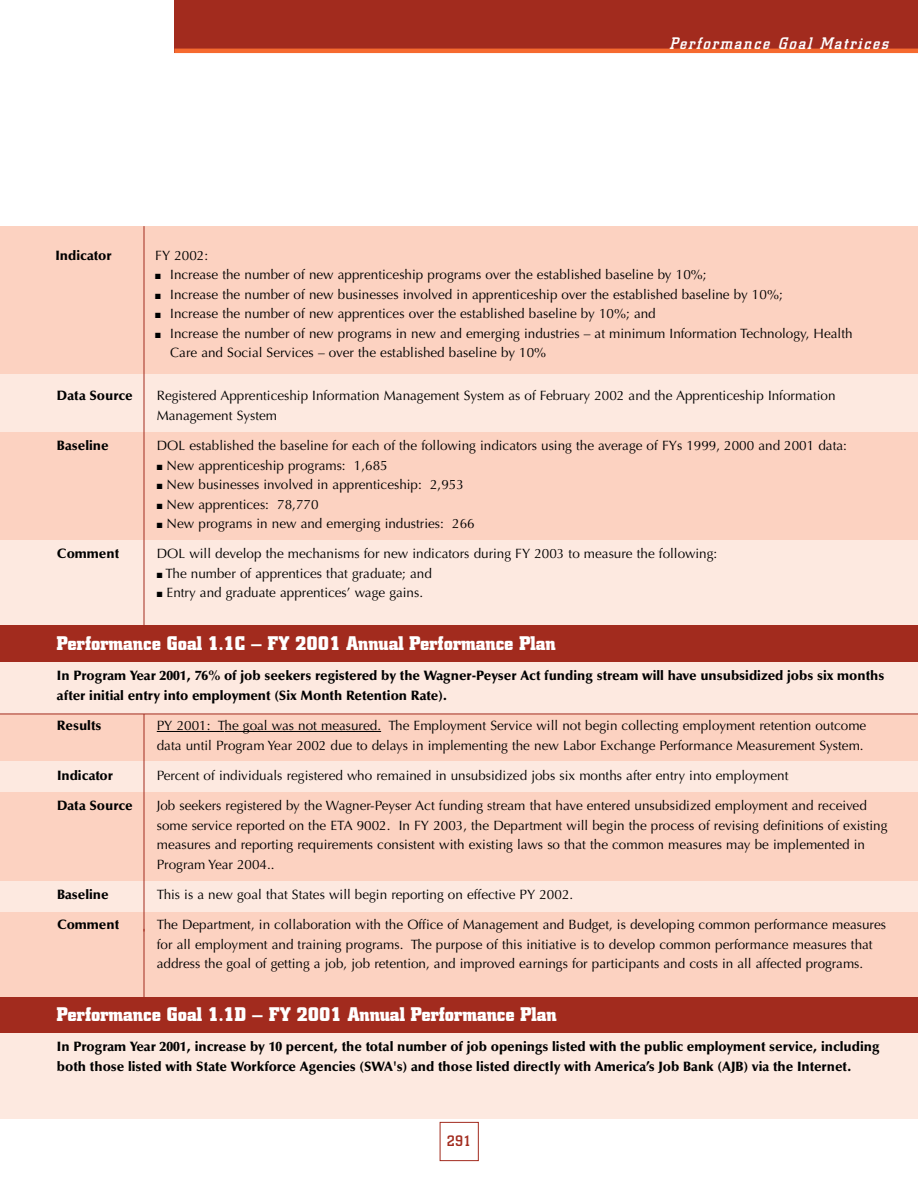
<style>
.page{position:relative;width:918px;height:1188px;background:#fff}
.page>*{position:absolute;margin:0;border:0;box-sizing:border-box;transform-origin:0 0}
.t1{font:700 19.5px "City";color:#fff}
.t2{font:italic 500 16.5px "City";letter-spacing:.11em;color:#fff}
.t3{font:500 15px "City";color:#a22b1e}
.t4{font:13.5px/19.5px "Optima";color:#000}
.t5{font:900 13.5px/19.5px "Optima";color:#000}
</style>
<div class="page">
<div style="left:440px;top:1122px;width:39px;height:39px;border:1px solid #a22b1e"></div>
<div style="left:174px;top:0;width:744px;height:52px;background:#a22b1e"></div>
<hr style="left:174px;top:49px;width:744px;height:4px;background:#f66a2f">
<div style="left:0;top:226px;width:918px;height:863px;background:#fcd2c1"></div>
<div style="left:0;top:881px;width:918px;height:30px;background:#fde9e0"></div>
<div style="left:0;top:540px;width:918px;height:109px;background:#fde9e0"></div>
<div style="left:0;top:761px;width:918px;height:31px;background:#fde9e0"></div>
<div style="left:1px;top:375px;width:917px;height:57px;background:#fde9e0"></div>
<div style="left:0;top:626px;width:918px;height:40px;background:#a22b1e"></div>
<div style="left:0;top:997px;width:918px;height:39px;background:#a22b1e"></div>
<hr style="left:144px;top:226px;width:1px;height:706px;background:#a22b1e">
<div style="left:0;top:1034px;width:918px;height:85px;background:#fde9e0"></div>
<hr style="left:144px;top:929px;width:1px;height:78px;background:#a22b1e">
<div style="left:0;top:662px;width:918px;height:52px;background:#fde9e0"></div>
<hr style="left:0;top:714px;width:918px;height:1px;background:#a22b1e">
<hr style="left:157px;top:731px;width:62px;height:1px;background:#000">
<hr style="left:225px;top:731px;width:57px;height:1px;background:#000">
<hr style="left:282px;top:731px;width:99px;height:1px;background:#000">
<p class="t2" style="left:670px;top:37px;width:220px">Performance Goal Matrices</p>
<p class="t5" style="left:55px;top:247px;width:58px">Indicator</p>
<p class="t4" style="left:155px;top:247px;width:54px">FY 2002:</p>
<p class="t4" style="left:155px;top:266px;width:553px">■ Increase the number of new apprenticeship programs over the established baseline by 10%;</p>
<p class="t4" style="left:155px;top:286px;width:629px">■ Increase the number of new businesses involved in apprenticeship over the established baseline by 10%;</p>
<p class="t4" style="left:155px;top:305px;width:502px">■ Increase the number of new apprentices over the established baseline by 10%; and</p>
<p class="t4" style="left:170px;top:325px;width:684px;text-indent:-15px">■ Increase the number of new programs in new and emerging industries – at minimum Information Technology, Health<br>Care and Social Services – over the established baseline by 10%</p>
<p class="t5" style="left:57px;top:387px;width:77px">Data Source</p>
<p class="t4" style="left:157px;top:387px;width:680px">Registered Apprenticeship Information Management System as of February 2002 and the Apprenticeship Information<br>Management System</p>
<p class="t5" style="left:57px;top:437px;width:53px">Baseline</p>
<p class="t4" style="left:157px;top:437px;width:692px">DOL established the baseline for each of the following indicators using the average of FYs 1999, 2000 and 2001 data:</p>
<p class="t4" style="left:157px;top:457px;width:232px">■ New apprenticeship programs: 1,685</p>
<p class="t4" style="left:157px;top:476px;width:309px">■ New businesses involved in apprenticeship: 2,953</p>
<p class="t4" style="left:157px;top:496px;width:163px">■ New apprentices: 78,770</p>
<p class="t4" style="left:157px;top:515px;width:319px">■ New programs in new and emerging industries: 266</p>
<p class="t5" style="left:57px;top:545px;width:64px">Comment</p>
<p class="t4" style="left:157px;top:545px;width:562px">DOL will develop the mechanisms for new indicators during FY 2003 to measure the following:</p>
<p class="t4" style="left:157px;top:565px;width:277px">■ The number of apprentices that graduate; and</p>
<p class="t4" style="left:157px;top:584px;width:268px">■ Entry and graduate apprentices’ wage gains.</p>
<h1 class="t1" style="left:57px;top:636px;width:500px">Performance Goal 1.1C – FY 2001 Annual Performance Plan</h1>
<p class="t5" style="left:57px;top:667px;width:829px">In Program Year 2001, 76% of job seekers registered by the Wagner-Peyser Act funding stream will have unsubsidized jobs six months after initial entry into employment (Six Month Retention Rate).</p>
<p class="t5" style="left:57px;top:717px;width:46px">Results</p>
<p class="t4" style="left:157px;top:717px;width:711px">PY 2001: The goal was not measured. The Employment Service will not begin collecting employment retention outcome data until Program Year 2002 due to delays in implementing the new Labor Exchange Performance Measurement System.</p>
<p class="t5" style="left:57px;top:767px;width:58px">Indicator</p>
<p class="t4" style="left:157px;top:767px;width:633px">Percent of individuals registered who remained in unsubsidized jobs six months after entry into employment</p>
<p class="t5" style="left:57px;top:797px;width:77px">Data Source</p>
<p class="t4" style="left:157px;top:797px;width:732px">Job seekers registered by the Wagner-Peyser Act funding stream that have entered unsubsidized employment and received some service reported on the ETA 9002. In FY 2003, the Department will begin the process of revising definitions of existing measures and reporting requirements consistent with existing laws so that the common measures may be implemented in Program Year 2004..</p>
<p class="t5" style="left:57px;top:886px;width:53px">Baseline</p>
<p class="t4" style="left:157px;top:886px;width:418px">This is a new goal that States will begin reporting on effective PY 2002.</p>
<p class="t5" style="left:57px;top:916px;width:64px">Comment</p>
<p class="t4" style="left:157px;top:916px;width:731px">The Department, in collaboration with the Office of Management and Budget, is developing common performance measures for all employment and training programs. The purpose of this initiative is to develop common performance measures that address the goal of getting a job, job retention, and improved earnings for participants and costs in all affected programs.</p>
<h1 class="t1" style="left:57px;top:1007px;width:501px">Performance Goal 1.1D – FY 2001 Annual Performance Plan</h1>
<p class="t5" style="left:57px;top:1038px;width:824px">In Program Year 2001, increase by 10 percent, the total number of job openings listed with the public employment service, including both those listed with State Workforce Agencies (SWA's) and those listed directly with America’s Job Bank (AJB) via the Internet.</p>
<p class="t3" style="left:447px;top:1135px;width:26px">291</p>
</div>
